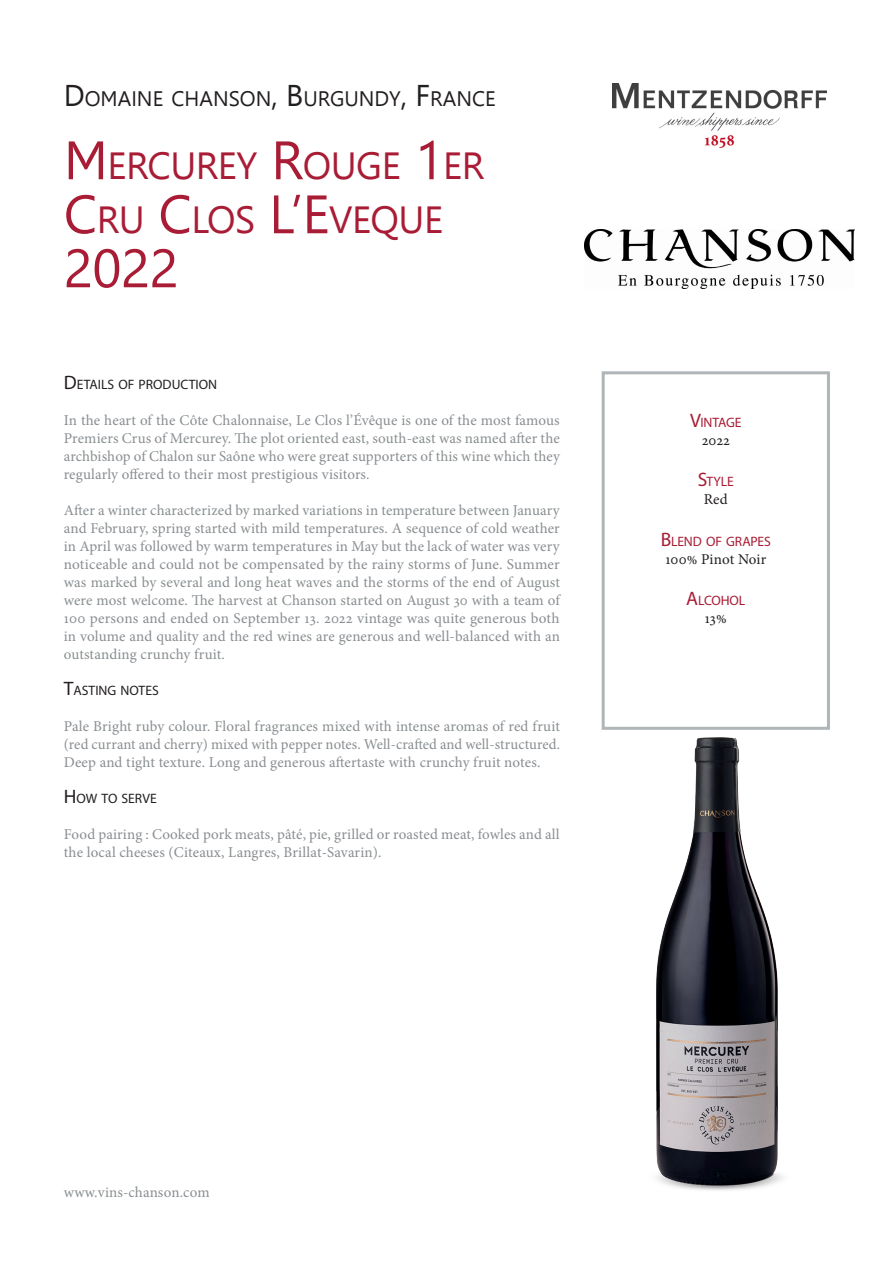
<style>
.page{position:relative;width:893px;height:1263px;background:#fff}
.page>*{position:absolute;margin:0;border:0;box-sizing:border-box;transform-origin:0 0}
.t1{font:54px "Leelawadee";color:#a91c35}
.t2{font:37.8px/54px "Leelawadee";letter-spacing:-.015em;color:#a91c35}
.t3{font:21px "Leelawadee";color:#231f20}
.t4{font:15px/18px "Minion Pro";letter-spacing:.01em;color:#898e91;text-align:justify}
.t5{font:15px "Minion Pro";letter-spacing:.01em;color:#231f20}
.t6{font:13.65px "Myriad Pro";color:#231f20}
.t7{font:13.65px "Myriad Pro";letter-spacing:-.01em;color:#a91c35}
.s1{font-size:30px}
.s2{font-size:54px}
.s3{font-size:19.5px}
</style>
<div class="page">
<img style="left:612px;top:84px;width:215px;height:63px">
<div style="left:602px;top:371px;width:228px;height:359px;border:3px solid #b0b6b8"></div>
<img style="left:584px;top:230px;width:271px;height:59px">
<img style="left:656px;top:738px;width:127px;height:452px">
<h3 class="t3" style="left:64px;top:87px;width:433px"><span class="s1">D</span>OMAINE CHANSON<span class="s1">, B</span>URGUNDY<span class="s1">, F</span>RANCE</h3>
<h2 class="t2" style="left:64px;top:139px;width:422px"><span class="s2">M</span>ERCUREY <span class="s2">R</span>OUGE <span class="s2">1</span>ER<br><span class="s2">C</span>RU <span class="s2">C</span>LOS <span class="s2">L’E</span>VEQUE</h2>
<h1 class="t1" style="left:64px;top:237px;width:116px">2022</h1>
<p class="t6" style="left:64px;top:376px;width:155px"><span class="s3">D</span>ETAILS OF PRODUCTION</p>
<p class="t4" style="left:64px;top:411px;width:498px">In the heart of the Côte Chalonnaise, Le Clos l’Évêque is one of the most famous Premiers Crus of Mercurey. The plot oriented east, south-east was named after the archbishop of Chalon sur Saône who were great supporters of this wine which they regularly offered to their most prestigious visitors.</p>
<p class="t4" style="left:64px;top:501px;width:498px">After a winter characterized by marked variations in temperature between January and February, spring started with mild temperatures. A sequence of cold weather in April was followed by warm temperatures in May but the lack of water was very noticeable and could not be compensated by the rainy storms of June. Summer was marked by several and long heat waves and the storms of the end of August were most welcome. The harvest at Chanson started on August 30 with a team of 100 persons and ended on September 13. 2022 vintage was quite generous both in volume and quality and the red wines are generous and well-balanced with an outstanding crunchy fruit.</p>
<p class="t6" style="left:64px;top:682px;width:97px"><span class="s3">T</span>ASTING NOTES</p>
<p class="t4" style="left:64px;top:717px;width:498px">Pale Bright ruby colour. Floral fragrances mixed with intense aromas of red fruit (red currant and cherry) mixed with pepper notes. Well-crafted and well-structured.<br>Deep and tight texture. Long and generous aftertaste with crunchy fruit notes.</p>
<p class="t6" style="left:64px;top:790px;width:95px"><span class="s3">H</span>OW TO SERVE</p>
<p class="t4" style="left:64px;top:825px;width:497px">Food pairing : Cooked pork meats, pâté, pie, grilled or roasted meat, fowles and all the local cheeses (Citeaux, Langres, Brillat-Savarin).</p>
<p class="t7" style="left:690px;top:414px;width:53px"><span class="s3">V</span>INTAGE</p>
<p class="t5" style="left:702px;top:430px;width:30px">2022</p>
<p class="t7" style="left:698px;top:473px;width:38px"><span class="s3">S</span>TYLE</p>
<p class="t5" style="left:704px;top:489px;width:26px">Red</p>
<p class="t7" style="left:661px;top:533px;width:112px"><span class="s3">B</span>LEND OF GRAPES</p>
<p class="t5" style="left:665px;top:549px;width:102px">100% Pinot Noir</p>
<p class="t7" style="left:686px;top:592px;width:61px"><span class="s3">A</span>LCOHOL</p>
<p class="t5" style="left:705px;top:608px;width:24px">13%</p>
<p class="t4" style="left:64px;top:1183px;width:147px">www.vins-chanson.com</p>
</div>
